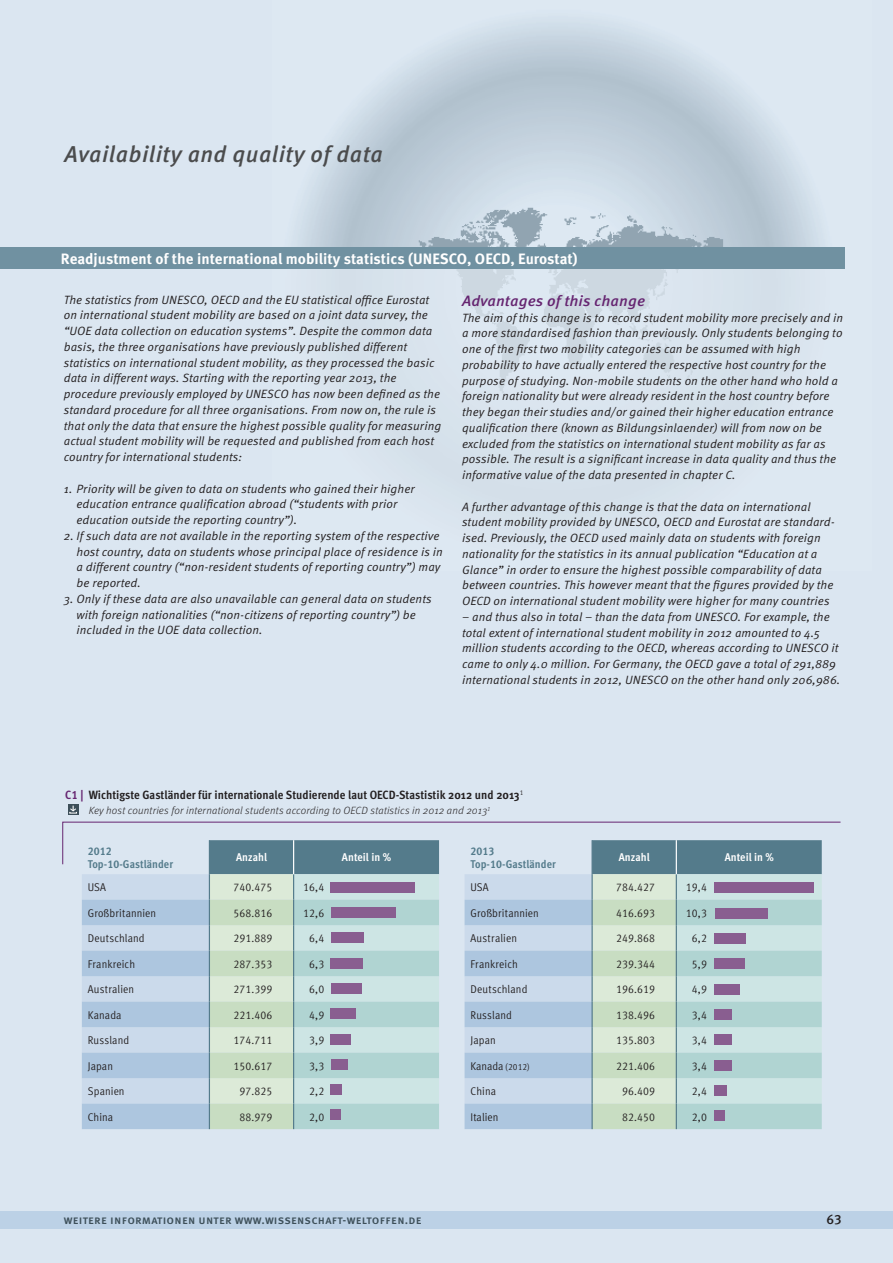
<style>
.page{position:relative;width:893px;height:1263px;background:#dbe6f1}
.page>*{position:absolute;margin:0;border:0;box-sizing:border-box;transform-origin:0 0}
.t1{font:italic 500 22.95px "Meta OT";letter-spacing:-.005em;color:#4b4c4d}
.t2{font:700 15px "Meta OT";letter-spacing:.005em;color:#fff}
.t3{font:italic 500 15px "Meta OT";color:#662571;scale:1.05 1}
.t4{font:500 13.5px "Meta OT";color:#231f20}
.t5{font:12px/15.8px "Meta OT Norm Ita";letter-spacing:.005em;color:#231f20}
.t6{font:700 condensed 12px "Meta OT";color:#231f20;scale:1.05 1}
.t7{font:500 12px "Meta OT";letter-spacing:.015em;color:#3d4f59}
.t8{font:11.25px "Meta OT Cond Norm";letter-spacing:.005em;color:#231f20;scale:1.05 1}
.t9{font:700 condensed 11.25px/13.5px "Meta OT";letter-spacing:.005em;color:#547b8b;scale:1.05 1}
.t10{font:700 condensed 11.25px "Meta OT";letter-spacing:.005em;color:#fff;scale:1.05 1}
.t11{font:italic 300 10.5px "Meta OT";letter-spacing:.015em;color:#231f20}
.s1{color:#662571}
.s2{font-size:9px}
</style>
<div class="page">
<img style="left:272px;top:24px;width:573px;height:224px">
<div style="left:0;top:248px;width:845px;height:21px;background:#7091a1"></div>
<svg style="left:62px;top:821px;width:779px;height:308px"></svg>
<hr style="left:676px;top:840px;width:1px;height:34px;background:#fff">
<div style="left:331px;top:882px;width:84px;height:10px;background:#895e90"></div>
<div style="left:331px;top:907px;width:64px;height:10px;background:#895e90"></div>
<div style="left:331px;top:933px;width:33px;height:10px;background:#895e90"></div>
<div style="left:331px;top:958px;width:32px;height:10px;background:#895e90"></div>
<div style="left:331px;top:983px;width:30px;height:10px;background:#895e90"></div>
<div style="left:331px;top:1009px;width:25px;height:10px;background:#895e90"></div>
<div style="left:331px;top:1034px;width:20px;height:10px;background:#895e90"></div>
<div style="left:331px;top:1059px;width:17px;height:10px;background:#895e90"></div>
<div style="left:331px;top:1084px;width:11px;height:11px;background:#895e90"></div>
<div style="left:331px;top:1110px;width:10px;height:10px;background:#895e90"></div>
<div style="left:714px;top:883px;width:100px;height:10px;background:#895e90"></div>
<div style="left:714px;top:908px;width:53px;height:10px;background:#895e90"></div>
<div style="left:714px;top:933px;width:32px;height:10px;background:#895e90"></div>
<div style="left:714px;top:959px;width:31px;height:10px;background:#895e90"></div>
<div style="left:714px;top:984px;width:26px;height:10px;background:#895e90"></div>
<div style="left:714px;top:1009px;width:18px;height:10px;background:#895e90"></div>
<div style="left:714px;top:1034px;width:18px;height:11px;background:#895e90"></div>
<div style="left:714px;top:1060px;width:18px;height:10px;background:#895e90"></div>
<div style="left:714px;top:1085px;width:13px;height:10px;background:#895e90"></div>
<div style="left:714px;top:1110px;width:11px;height:11px;background:#895e90"></div>
<div style="left:0;top:1211px;width:893px;height:17px;background:#bcd1e6"></div>
<svg style="left:68px;top:804px;width:10px;height:11px"></svg>
<svg style="left:69px;top:806px;width:8px;height:8px"></svg>
<h1 class="t1" style="left:64px;top:140px;width:320px">Availability and quality of data</h1>
<p class="t2" style="left:61px;top:249px;width:518px">Readjustment of the international mobility statistics (UNESCO, OECD, Eurostat)</p>
<p class="t5" style="left:64px;top:292px;width:379px">The statistics from UNESCO, OECD and the EU statistical office Eurostat on international student mobility are based on a joint data survey, the “UOE data collection on education systems”. Despite the common data basis, the three organisations have previously published different statistics on international student mobility, as they processed the basic data in different ways. Starting with the reporting year 2013, the procedure previously employed by UNESCO has now been defined as the standard procedure for all three organisations. From now on, the rule is that only the data that ensure the highest possible quality for measuring actual student mobility will be requested and published from each host country for international students:</p>
<p class="t5" style="left:77px;top:481px;width:340px;text-indent:-13px">1. Priority will be given to data on students who gained their higher education entrance qualification abroad (“students with prior education outside the reporting country”).</p>
<p class="t5" style="left:77px;top:528px;width:368px;text-indent:-13px">2. If such data are not available in the reporting system of the respective host country, data on students whose principal place of residence is in a different country (“non-resident students of reporting country”) may be reported.</p>
<p class="t5" style="left:77px;top:591px;width:357px;text-indent:-13px">3. Only if these data are also unavailable can general data on students with foreign nationalities (“non-citizens of reporting country”) be included in the UOE data collection.</p>
<p class="t3" style="left:462px;top:291px;width:176px">Advantages of this change</p>
<p class="t5" style="left:462px;top:310px;width:383px">The aim of this change is to record student mobility more precisely and in a more standardised fashion than previously. Only students belonging to one of the first two mobility categories can be assumed with high probability to have actually entered the respective host country for the purpose of studying. Non-mobile students on the other hand who hold a foreign nationality but were already resident in the host country before they began their studies and/or gained their higher education entrance qualification there (known as Bildungsinlaender) will from now on be excluded from the statistics on international student mobility as far as possible. The result is a significant increase in data quality and thus the informative value of the data presented in chapter C.</p>
<p class="t5" style="left:462px;top:499px;width:374px">A further advantage of this change is that the data on international student mobility provided by UNESCO, OECD and Eurostat are standard&shy;ised. Previously, the OECD used mainly data on students with foreign nationality for the statistics in its annual publication “Education at a Glance” in order to ensure the highest possible comparability of data between countries. This however meant that the figures provided by the OECD on international student mobility were higher for many countries</p>
<p class="t5" style="left:462px;top:609px;width:380px">– and thus also in total – than the data from UNESCO. For example, the total extent of international student mobility in 2012 amounted to 4.5 million students according to the OECD, whereas according to UNESCO it came to only 4.0 million. For Germany, the OECD gave a total of 291,889 international students in 2012, UNESCO on the other hand only 206,986.</p>
<p class="t6" style="left:65px;top:787px;width:438px"><span class="s1">C1 |</span> Wichtigste Gastländer für internationale Studierende laut OECD-Stastistik 2012 und 2013<sup>1</sup></p>
<p class="t11" style="left:89px;top:804px;width:403px">Key host countries for international students according to OECD statistics in 2012 and 2013<sup>1</sup></p>
<p class="t9" style="left:88px;top:844px;width:83px">2012<br>Top-10-Gastländer</p>
<p class="t10" style="left:236px;top:850px;width:31px">Anzahl</p>
<p class="t10" style="left:342px;top:850px;width:49px">Anteil in %</p>
<p class="t8" style="left:88px;top:880px;width:19px">USA</p>
<p class="t8" style="left:234px;top:880px;width:38px">740.475</p>
<p class="t8" style="left:303px;top:880px;width:21px">16,4</p>
<p class="t8" style="left:88px;top:906px;width:67px">Großbritannien</p>
<p class="t8" style="left:234px;top:906px;width:38px">568.816</p>
<p class="t8" style="left:303px;top:906px;width:21px">12,6</p>
<p class="t8" style="left:88px;top:931px;width:56px">Deutschland</p>
<p class="t8" style="left:234px;top:931px;width:38px">291.889</p>
<p class="t8" style="left:309px;top:931px;width:16px">6,4</p>
<p class="t8" style="left:88px;top:957px;width:47px">Frankreich</p>
<p class="t8" style="left:234px;top:957px;width:38px">287.353</p>
<p class="t8" style="left:309px;top:957px;width:16px">6,3</p>
<p class="t8" style="left:88px;top:982px;width:46px">Australien</p>
<p class="t8" style="left:234px;top:982px;width:38px">271.399</p>
<p class="t8" style="left:309px;top:982px;width:16px">6,0</p>
<p class="t8" style="left:88px;top:1008px;width:34px">Kanada</p>
<p class="t8" style="left:234px;top:1008px;width:38px">221.406</p>
<p class="t8" style="left:309px;top:1008px;width:16px">4,9</p>
<p class="t8" style="left:88px;top:1033px;width:41px">Russland</p>
<p class="t8" style="left:234px;top:1033px;width:38px">174.711</p>
<p class="t8" style="left:309px;top:1033px;width:16px">3,9</p>
<p class="t8" style="left:88px;top:1059px;width:25px">Japan</p>
<p class="t8" style="left:234px;top:1059px;width:38px">150.617</p>
<p class="t8" style="left:309px;top:1059px;width:16px">3,3</p>
<p class="t8" style="left:88px;top:1084px;width:37px">Spanien</p>
<p class="t8" style="left:240px;top:1084px;width:33px">97.825</p>
<p class="t8" style="left:309px;top:1084px;width:16px">2,2</p>
<p class="t8" style="left:88px;top:1110px;width:26px">China</p>
<p class="t8" style="left:240px;top:1110px;width:33px">88.979</p>
<p class="t8" style="left:309px;top:1110px;width:16px">2,0</p>
<p class="t9" style="left:471px;top:844px;width:83px">2013<br>Top-10-Gastländer</p>
<p class="t10" style="left:619px;top:850px;width:31px">Anzahl</p>
<p class="t10" style="left:725px;top:850px;width:49px">Anteil in %</p>
<p class="t8" style="left:471px;top:880px;width:19px">USA</p>
<p class="t8" style="left:616px;top:880px;width:38px">784.427</p>
<p class="t8" style="left:686px;top:880px;width:21px">19,4</p>
<p class="t8" style="left:471px;top:906px;width:67px">Großbritannien</p>
<p class="t8" style="left:616px;top:906px;width:38px">416.693</p>
<p class="t8" style="left:686px;top:906px;width:21px">10,3</p>
<p class="t8" style="left:471px;top:931px;width:46px">Australien</p>
<p class="t8" style="left:616px;top:931px;width:38px">249.868</p>
<p class="t8" style="left:692px;top:931px;width:16px">6,2</p>
<p class="t8" style="left:471px;top:957px;width:47px">Frankreich</p>
<p class="t8" style="left:616px;top:957px;width:38px">239.344</p>
<p class="t8" style="left:692px;top:957px;width:16px">5,9</p>
<p class="t8" style="left:471px;top:982px;width:56px">Deutschland</p>
<p class="t8" style="left:616px;top:982px;width:38px">196.619</p>
<p class="t8" style="left:692px;top:982px;width:16px">4,9</p>
<p class="t8" style="left:471px;top:1008px;width:41px">Russland</p>
<p class="t8" style="left:616px;top:1008px;width:38px">138.496</p>
<p class="t8" style="left:692px;top:1008px;width:16px">3,4</p>
<p class="t8" style="left:471px;top:1033px;width:26px">Japan</p>
<p class="t8" style="left:616px;top:1033px;width:38px">135.803</p>
<p class="t8" style="left:692px;top:1033px;width:16px">3,4</p>
<p class="t8" style="left:471px;top:1059px;width:58px">Kanada <span class="s2">(2012)</span></p>
<p class="t8" style="left:616px;top:1059px;width:38px">221.406</p>
<p class="t8" style="left:692px;top:1059px;width:16px">3,4</p>
<p class="t8" style="left:471px;top:1084px;width:26px">China</p>
<p class="t8" style="left:622px;top:1084px;width:33px">96.409</p>
<p class="t8" style="left:692px;top:1084px;width:16px">2,4</p>
<p class="t8" style="left:471px;top:1110px;width:28px">Italien</p>
<p class="t8" style="left:622px;top:1110px;width:33px">82.450</p>
<p class="t8" style="left:692px;top:1110px;width:16px">2,0</p>
<p class="t7" style="left:64px;top:1212px;width:360px">weitere informationen unter www.wissenschaft-weltoffen.de</p>
<p class="t4" style="left:826px;top:1211px;width:17px">63</p>
</div>
